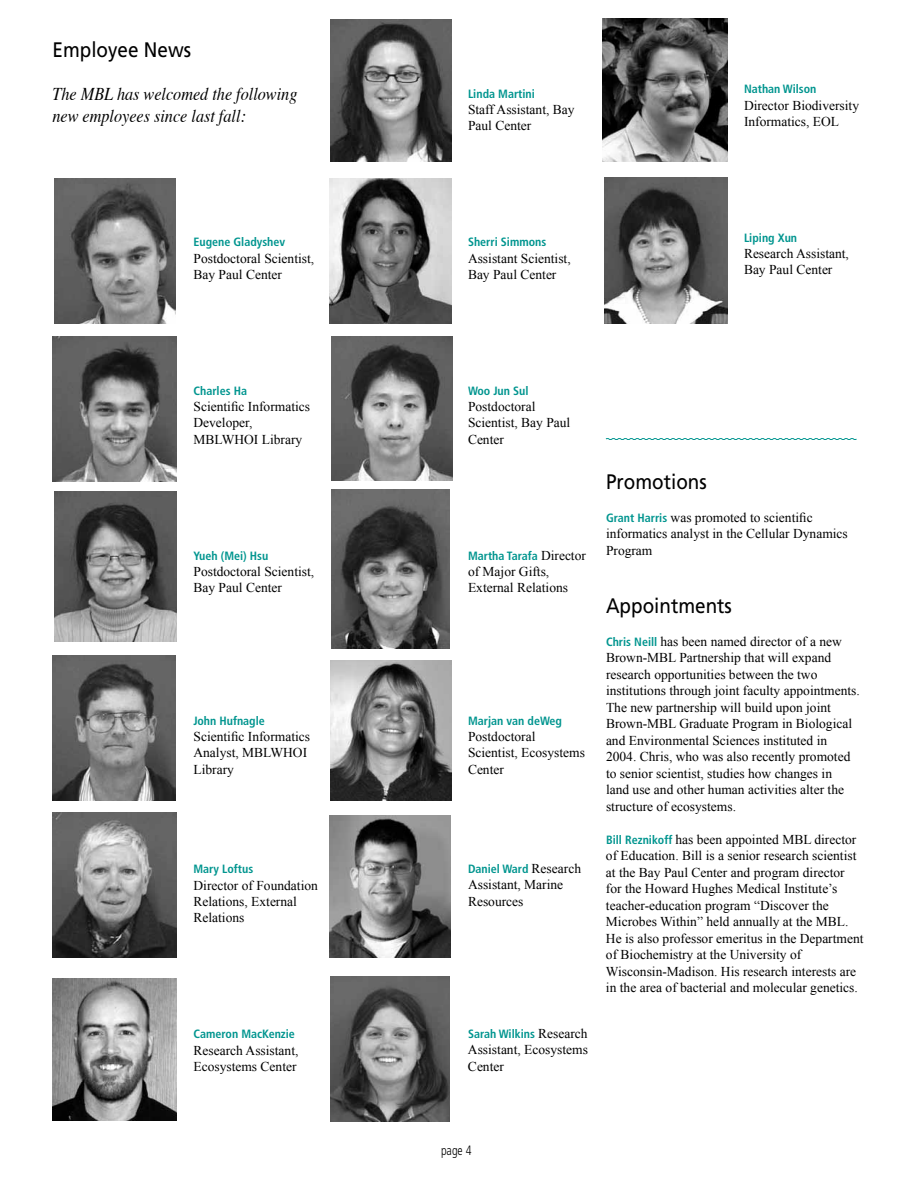
<style>
.page{position:relative;width:918px;height:1188px;background:#fff}
.page>*{position:absolute;margin:0;border:0;box-sizing:border-box;transform-origin:0 0}
.t1{font:21px "Frutiger";color:#000;scale:.9 1}
.t2{font:italic 18px/21.6px "Times";color:#000;scale:.9 1}
.t3{font:13.5px/16.5px "Times New Roman";color:#000}
.t4{font:300 condensed 13.5px "Frutiger";color:#000;scale:.9 1}
.t5{font:700 condensed 12px "Frutiger";color:#00958f}
.s1{font-family:"Times New Roman";font-weight:400;font-stretch:normal;font-size:13.5px;color:#000}
.s2{font-family:"Frutiger";font-weight:700;font-stretch:condensed;font-size:12px;color:#00958f}
</style>
<div class="page">
<img style="left:54px;top:178px;width:122px;height:146px">
<img style="left:52px;top:336px;width:125px;height:145px">
<img style="left:54px;top:492px;width:123px;height:150px">
<img style="left:52px;top:656px;width:124px;height:145px">
<img style="left:52px;top:812px;width:125px;height:146px">
<img style="left:52px;top:978px;width:125px;height:143px">
<img style="left:330px;top:19px;width:122px;height:143px">
<img style="left:329px;top:178px;width:123px;height:146px">
<img style="left:332px;top:337px;width:121px;height:143px">
<img style="left:332px;top:490px;width:118px;height:158px">
<img style="left:330px;top:661px;width:122px;height:139px">
<img style="left:329px;top:816px;width:122px;height:142px">
<img style="left:330px;top:976px;width:120px;height:145px">
<img style="left:602px;top:18px;width:126px;height:144px">
<img style="left:604px;top:177px;width:124px;height:147px">
<svg style="left:605px;top:438px;width:252px;height:2px"></svg>
<h1 class="t1" style="left:52px;top:37px;width:156px">Employee News</h1>
<h2 class="t2" style="left:52px;top:82px;width:274px">The MBL has welcomed the following new employees since last fall:</h2>
<p class="t5" style="left:194px;top:235px;width:93px">Eugene Gladyshev</p>
<p class="t3" style="left:194px;top:250px;width:122px">Postdoctoral Scientist,<br>Bay Paul Center</p>
<p class="t5" style="left:194px;top:383px;width:55px">Charles Ha</p>
<p class="t3" style="left:194px;top:398px;width:118px">Scientific Informatics<br>Developer,<br>MBLWHOI Library</p>
<p class="t5" style="left:194px;top:548px;width:76px">Yueh (Mei) Hsu</p>
<p class="t3" style="left:194px;top:563px;width:122px">Postdoctoral Scientist,<br>Bay Paul Center</p>
<p class="t5" style="left:194px;top:713px;width:73px">John Hufnagle</p>
<p class="t3" style="left:194px;top:728px;width:118px">Scientific Informatics<br>Analyst, MBLWHOI<br>Library</p>
<p class="t5" style="left:194px;top:862px;width:61px">Mary Loftus</p>
<p class="t3" style="left:194px;top:877px;width:126px">Director of Foundation<br>Relations, External<br>Relations</p>
<p class="t5" style="left:194px;top:1027px;width:103px">Cameron MacKenzie</p>
<p class="t3" style="left:194px;top:1042px;width:106px">Research Assistant,<br>Ecosystems Center</p>
<p class="t5" style="left:468px;top:86px;width:68px">Linda Martini</p>
<p class="t3" style="left:468px;top:101px;width:108px">Staff Assistant, Bay<br>Paul Center</p>
<p class="t5" style="left:468px;top:235px;width:80px">Sherri Simmons</p>
<p class="t3" style="left:468px;top:250px;width:104px">Assistant Scientist,<br>Bay Paul Center</p>
<p class="t5" style="left:744px;top:82px;width:74px">Nathan Wilson</p>
<p class="t3" style="left:744px;top:97px;width:117px">Director Biodiversity<br>Informatics, EOL</p>
<p class="t5" style="left:744px;top:230px;width:55px">Liping Xun</p>
<p class="t3" style="left:744px;top:245px;width:106px">Research Assistant,<br>Bay Paul Center</p>
<p class="t5" style="left:468px;top:383px;width:62px">Woo Jun Sul</p>
<p class="t3" style="left:468px;top:398px;width:104px">Postdoctoral<br>Scientist, Bay Paul<br>Center</p>
<p class="t5" style="left:468px;top:548px;width:119px">Martha Tarafa <span class="s1">Director</span></p>
<p class="t3" style="left:468px;top:563px;width:102px">of Major Gifts,<br>External Relations</p>
<p class="t5" style="left:468px;top:713px;width:95px">Marjan van deWeg</p>
<p class="t3" style="left:468px;top:728px;width:119px">Postdoctoral<br>Scientist, Ecosystems<br>Center</p>
<p class="t5" style="left:468px;top:862px;width:115px">Daniel Ward <span class="s1">Research</span></p>
<p class="t3" style="left:468px;top:877px;width:97px">Assistant, Marine<br>Resources</p>
<p class="t5" style="left:468px;top:1027px;width:121px">Sarah Wilkins <span class="s1">Research</span></p>
<p class="t3" style="left:468px;top:1042px;width:122px">Assistant, Ecosystems<br>Center</p>
<h1 class="t1" style="left:606px;top:469px;width:114px">Promotions</h1>
<p class="t3" style="left:606px;top:509px;width:243px"><span class="s2">Grant Harris</span> was promoted to scientific informatics analyst in the Cellular Dynamics<br>Program</p>
<h1 class="t1" style="left:606px;top:593px;width:142px">Appointments</h1>
<p class="t3" style="left:606px;top:633px;width:255px"><span class="s2">Chris Neill</span> has been named director of a new Brown-MBL Partnership that will expand research opportunities between the two institutions through joint faculty appointments.<br>The new partnership will build upon joint Brown-MBL Graduate Program in Biological and Environmental Sciences instituted in 2004. Chris, who was also recently promoted to senior scientist, studies how changes in<br>land use and other human activities alter the structure of ecosystems.</p>
<p class="t3" style="left:606px;top:831px;width:259px"><span class="s2">Bill Reznikoff</span> has been appointed MBL director of Education. Bill is a senior research scientist at the Bay Paul Center and program director for the Howard Hughes Medical Institute’s teacher-education program “Discover the Microbes Within” held annually at the MBL.<br>He is also professor emeritus in the Department of Biochemistry at the University of Wisconsin-Madison. His research interests are in the area of bacterial and molecular genetics.</p>
<p class="t4" style="left:441px;top:1142px;width:35px">page 4</p>
</div>
